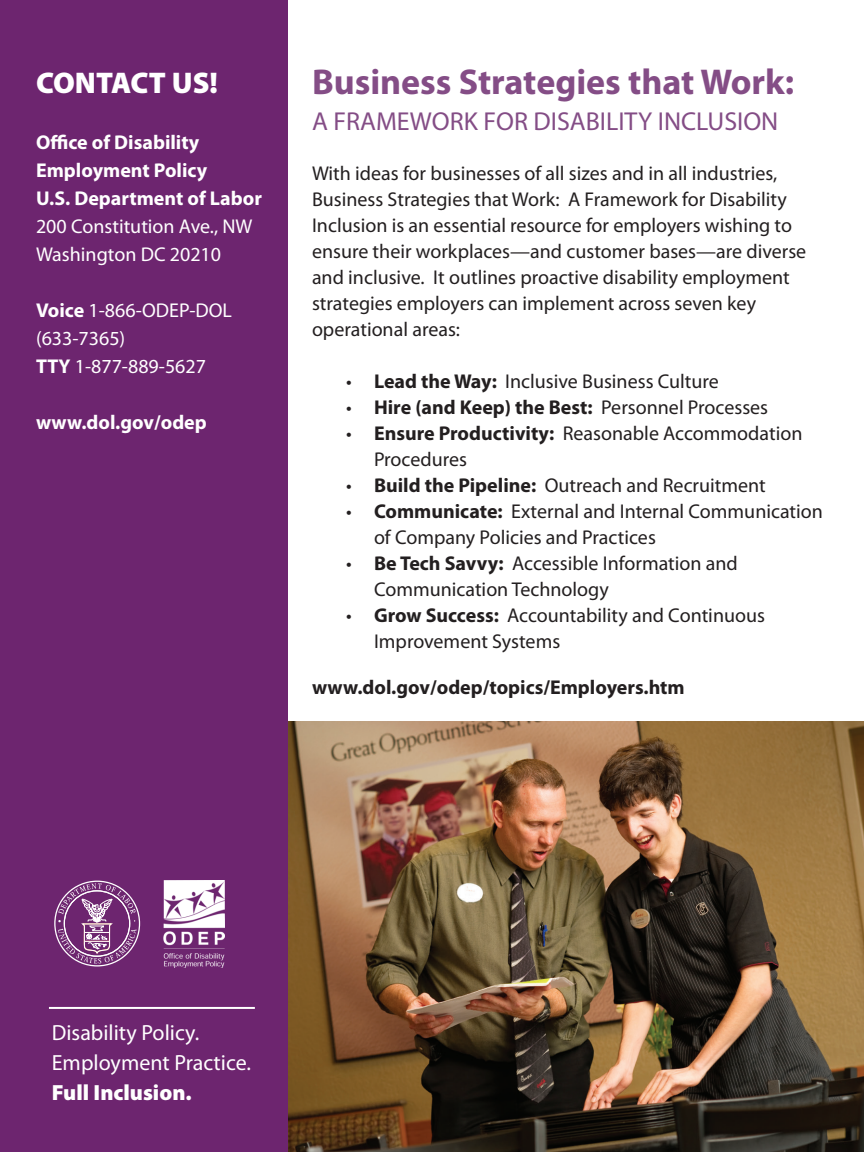
<style>
.page{position:relative;width:864px;height:1152px;background:#fff}
.page>*{position:absolute;margin:0;border:0;box-sizing:border-box;transform-origin:0 0}
.t1{font:700 36px "Myriad Pro";color:#844d86}
.t2{font:900 30px "Myriad Pro";color:#fff}
.t3{font:26px "Myriad Pro";color:#844d86}
.t4{font:22px/30px "Myriad Pro";color:#fff}
.t5{font:20px/26px "Myriad Pro";color:#231f20}
.t6{font:700 20px/28px "Myriad Pro";color:#fff}
.t7{font:700 20px "Myriad Pro";color:#231f20}
.t8{font:20px/28px "Myriad Pro";color:#fff}
.s1{font-weight:400}
.s2{font-weight:700}
.s3{font-weight:900}
</style>
<div class="page">
<img style="left:288px;top:721px;width:576px;height:431px">
<div style="left:0;top:0;width:288px;height:1152px;background:#6d256f"></div>
<svg style="left:58px;top:883px;width:78px;height:81px"></svg>
<hr style="left:49px;top:1007px;width:206px;height:2px;background:#fff">
<img style="left:163px;top:880px;width:62px;height:88px">
<p class="t2" style="left:36px;top:66px;width:184px">ContaCt Us!</p>
<p class="t6" style="left:36px;top:128px;width:227px">Office of Disability<br>Employment Policy<br>U.S. Department of Labor<br><span class="s1">200 Constitution Ave., NW<br>Washington DC 20210</span></p>
<p class="t8" style="left:36px;top:296px;width:198px"><span class="s2">Voice</span> 1-866-ODEP-DOL (633-7365)<br><span class="s2">TTY</span> 1-877-889-5627</p>
<p class="t6" style="left:36px;top:408px;width:172px">www.dol.gov/odep</p>
<h1 class="t1" style="left:312px;top:59px;width:484px">Business Strategies that Work:</h1>
<h1 class="t3" style="left:312px;top:105px;width:468px">A FRAMEWORK FOR DISABILITY INCLUSION</h1>
<p class="t5" style="left:312px;top:160px;width:496px">With ideas for businesses of all sizes and in all industries, Business Strategies that Work: A Framework for Disability Inclusion is an essential resource for employers wishing to ensure their workplaces—and customer bases—are diverse and inclusive. It outlines proactive disability employment strategies employers can implement across seven key operational areas:</p>
<p class="t5" style="left:346px;top:368px;width:374px">• <span class="s2">Lead the Way:</span> Inclusive Business Culture</p>
<p class="t7" style="left:346px;top:394px;width:424px"><span class="s1">•</span> Hire (and Keep) the Best: <span class="s1">Personnel Processes</span></p>
<p class="t5" style="left:374px;top:420px;width:430px;text-indent:-28px">• <span class="s2">Ensure Productivity:</span> Reasonable Accommodation<br>Procedures</p>
<p class="t5" style="left:346px;top:472px;width:421px">• <span class="s2">Build the Pipeline:</span> Outreach and Recruitment</p>
<p class="t5" style="left:374px;top:498px;width:451px;text-indent:-28px">• <span class="s2">Communicate:</span> External and Internal Communication of Company Policies and Practices</p>
<p class="t5" style="left:374px;top:550px;width:365px;text-indent:-28px">• <span class="s2">Be Tech Savvy:</span> Accessible Information and<br>Communication Technology</p>
<p class="t5" style="left:374px;top:602px;width:393px;text-indent:-28px">• <span class="s2">Grow Success:</span> Accountability and Continuous<br>Improvement Systems</p>
<p class="t7" style="left:312px;top:674px;width:374px">www.dol.gov/odep/topics/Employers.htm</p>
<p class="t4" style="left:52px;top:1018px;width:201px">Disability Policy.<br>Employment Practice.<br><span class="s3">Full inclusion.</span></p>
</div>
